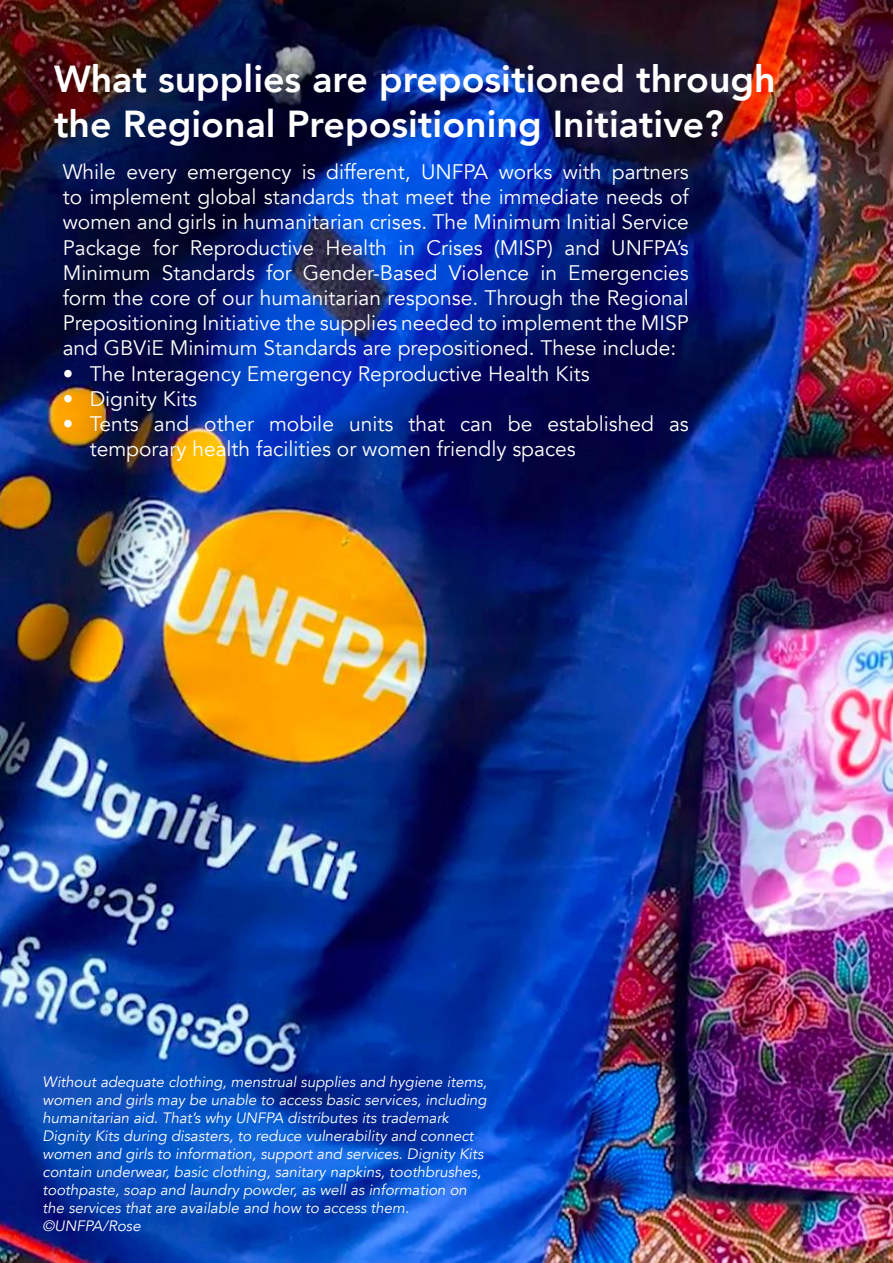
<style>
.page{position:relative;width:893px;height:1263px;background:#fff}
.page>*{position:absolute;margin:0;border:0;box-sizing:border-box;transform-origin:0 0}
.t1{font:800 37.5px/45px "Avenir";color:#fff}
.t2{font:21px/25.2px "Avenir";color:#fff;text-align:justify}
.t3{font:italic 15px/18px "Avenir";color:#fff}
</style>
<div class="page">
<img style="left:0;top:0;width:893px;height:1263px">
<h1 class="t1" style="left:54px;top:56px;width:723px">What supplies are prepositioned through the Regional Prepositioning Initiative?</h1>
<p class="t2" style="left:63px;top:160px;width:628px">While every emergency is different, UNFPA works with partners to implement global standards that meet the immediate needs of women and girls in humanitarian crises. The Minimum Initial Service Package for Reproductive Health in Crises (MISP) and UNFPA’s Minimum Standards for Gender-Based Violence in Emergencies form the core of our humanitarian response. Through the Regional Prepositioning Initiative the supplies needed to implement the MISP and GBViE Minimum Standards are prepositioned. These include:</p>
<p class="t2" style="left:63px;top:361px;width:528px">• The Interagency Emergency Reproductive Health Kits</p>
<p class="t2" style="left:63px;top:386px;width:136px">• Dignity Kits</p>
<p class="t2" style="left:90px;top:412px;width:601px;text-indent:-27px">• Tents and other mobile units that can be established as temporary health facilities or women friendly spaces</p>
<p class="t3" style="left:43px;top:1073px;width:446px">Without adequate clothing, menstrual supplies and hygiene items, women and girls may be unable to access basic services, including humanitarian aid. That’s why UNFPA distributes its trademark Dignity Kits during disasters, to reduce vulnerability and connect women and girls to information, support and services. Dignity Kits contain underwear, basic clothing, sanitary napkins, toothbrushes, toothpaste, soap and laundry powder, as well as information on the services that are available and how to access them. ©UNFPA/Rose</p>
</div>
